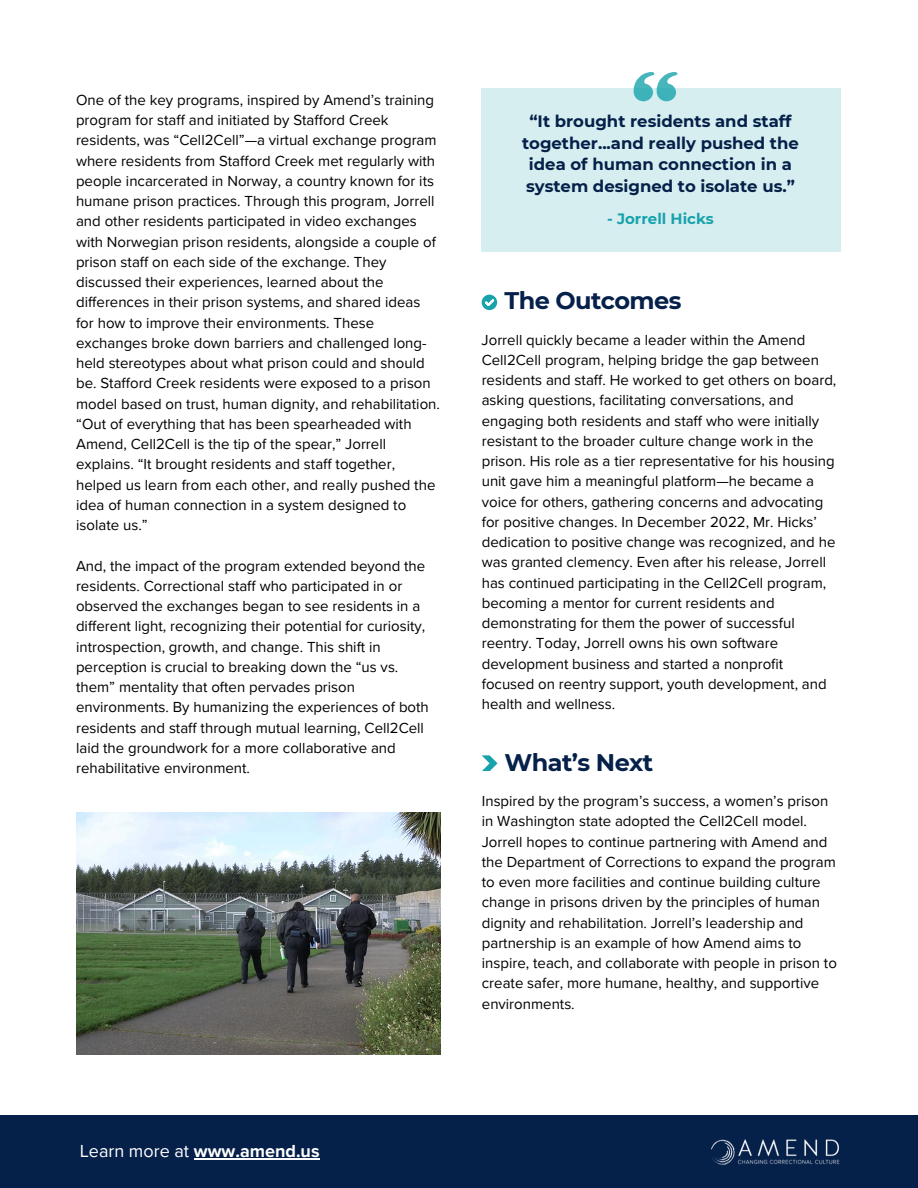
<style>
.page{position:relative;width:918px;height:1188px;background:#fff}
.page>*{position:absolute;margin:0;border:0;box-sizing:border-box;transform-origin:0 0}
.t1{font:700 24px "Montserrat";letter-spacing:-.025em;color:#052049}
.t2{font:700 18px "Proxima Nova";color:#fff}
.t3{font:700 16.5px/21.8px "Montserrat";color:#052049;text-align:center}
.t4{font:15px/20.2px "Proxima Nova";color:#000}
.t5{font:700 15px "Montserrat";color:#18a3ac}
.s1{font-weight:400}
</style>
<div class="page">
<div style="left:482px;top:88px;width:359px;height:164px;background:#d7eef0"></div>
<img style="left:76px;top:812px;width:364px;height:242px">
<svg style="left:634px;top:72px;width:43px;height:29px"></svg>
<svg style="left:482px;top:295px;width:15px;height:15px"></svg>
<svg style="left:482px;top:755px;width:16px;height:16px"></svg>
<div style="left:0;top:1115px;width:918px;height:73px;background:#052049"></div>
<img style="left:711px;top:1139px;width:129px;height:26px">
<hr style="left:194px;top:1158px;width:126px;height:1px;background:#fff">
<p class="t4" style="left:76px;top:90px;width:365px">One of the key programs, inspired by Amend’s training program for staff and initiated by Stafford Creek residents, was “Cell2Cell”—a virtual exchange program where residents from Stafford Creek met regularly with people incarcerated in Norway, a country known for its humane prison practices. Through this program, Jorrell and other residents participated in video exchanges with Norwegian prison residents, alongside a couple of prison staff on each side of the exchange. They discussed their experiences, learned about the differences in their prison systems, and shared ideas for how to improve their environments. These exchanges broke down barriers and challenged long&shy;held stereotypes about what prison could and should be. Stafford Creek residents were exposed to a prison model based on trust, human dignity, and rehabilitation. “Out of everything that has been spearheaded with Amend, Cell2Cell is the tip of the spear,” Jorrell explains. “It brought residents and staff together, helped us learn from each other, and really pushed the idea of human connection in a system designed to isolate us.”</p>
<p class="t4" style="left:76px;top:556px;width:354px">And, the impact of the program extended beyond the residents. Correctional staff who participated in or observed the exchanges began to see residents in a different light, recognizing their potential for curiosity, introspection, growth, and change. This shift in perception is crucial to breaking down the “us vs. them” mentality that often pervades prison environments. By humanizing the experiences of both residents and staff through mutual learning, Cell2Cell laid the groundwork for a more collaborative and rehabilitative environment.</p>
<p class="t3" style="left:522px;top:110px;width:278px">“It brought residents and staff together...and really pushed the idea of human connection in a system designed to isolate us.”</p>
<p class="t5" style="left:607px;top:209px;width:108px">- Jorrell Hicks</p>
<h3 class="t1" style="left:505px;top:286px;width:178px">The Outcomes</h3>
<p class="t4" style="left:482px;top:330px;width:356px">Jorrell quickly became a leader within the Amend Cell2Cell program, helping bridge the gap between residents and staff. He worked to get others on board, asking questions, facilitating conversations, and engaging both residents and staff who were initially resistant to the broader culture change work in the prison. His role as a tier representative for his housing unit gave him a meaningful platform—he became a voice for others, gathering concerns and advocating for positive changes. In December 2022, Mr. Hicks’ dedication to positive change was recognized, and he was granted clemency. Even after his release, Jorrell has continued participating in the Cell2Cell program, becoming a mentor for current residents and demonstrating for them the power of successful reentry. Today, Jorrell owns his own software development business and started a nonprofit focused on reentry support, youth development, and health and wellness.</p>
<h3 class="t1" style="left:505px;top:747px;width:150px">What’s Next</h3>
<p class="t4" style="left:482px;top:791px;width:357px">Inspired by the program’s success, a women’s prison in Washington state adopted the Cell2Cell model.<br>Jorrell hopes to continue partnering with Amend and the Department of Corrections to expand the program to even more facilities and continue building culture change in prisons driven by the principles of human dignity and rehabilitation. Jorrell’s leadership and partnership is an example of how Amend aims to inspire, teach, and collaborate with people in prison to create safer, more humane, healthy, and supportive environments.</p>
<p class="t2" style="left:80px;top:1141px;width:241px"><span class="s1">Learn more at</span> www.amend.us</p>
</div>
